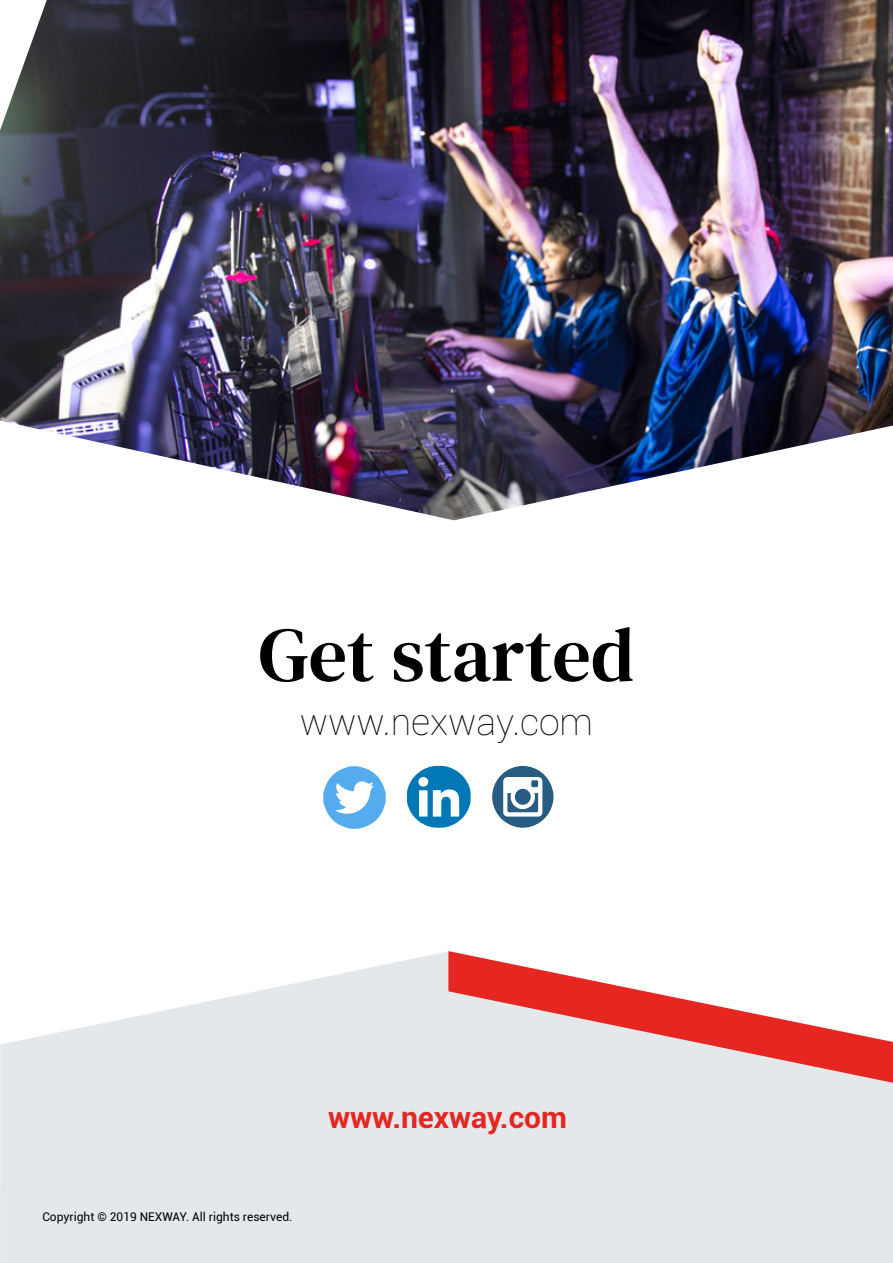
<style>
.page{position:relative;width:893px;height:1263px;background:#fff}
.page>*{position:absolute;margin:0;border:0;box-sizing:border-box;transform-origin:0 0}
.t1{font:76.5px "DM Serif Text";color:#000}
.t2{font:100 37.5px "Roboto";color:#020203}
.t3{font:700 30px "Roboto";color:#e52621}
.t4{font:12px "Roboto";color:#000}
</style>
<div class="page">
<img style="left:0;top:0;width:893px;height:414px">
<svg style="left:323px;top:766px;width:63px;height:63px"></svg>
<svg style="left:407px;top:766px;width:64px;height:62px"></svg>
<div style="left:418px;top:777px;width:10px;height:10px;background:#fff;border-radius:50%"></div>
<svg style="left:492px;top:766px;width:62px;height:62px"></svg>
<img style="left:0;top:414px;width:893px;height:107px">
<svg style="left:0;top:0;width:47px;height:130px"></svg>
<svg style="left:1px;top:951px;width:892px;height:312px;background:#e6eaec"></svg>
<svg style="left:448px;top:951px;width:445px;height:132px"></svg>
<img style="left:0;top:614px;width:1px;height:649px">
<h1 class="t1" style="left:259px;top:610px;width:377px">Get started</h1>
<h2 class="t2" style="left:300px;top:695px;width:295px">www.nexway.com</h2>
<p class="t4" style="left:42px;top:1208px;width:252px">Copyright © 2019 NEXWAY. All rights reserved.</p>
<h3 class="t3" style="left:328px;top:1096px;width:241px">www.nexway.com</h3>
</div>
